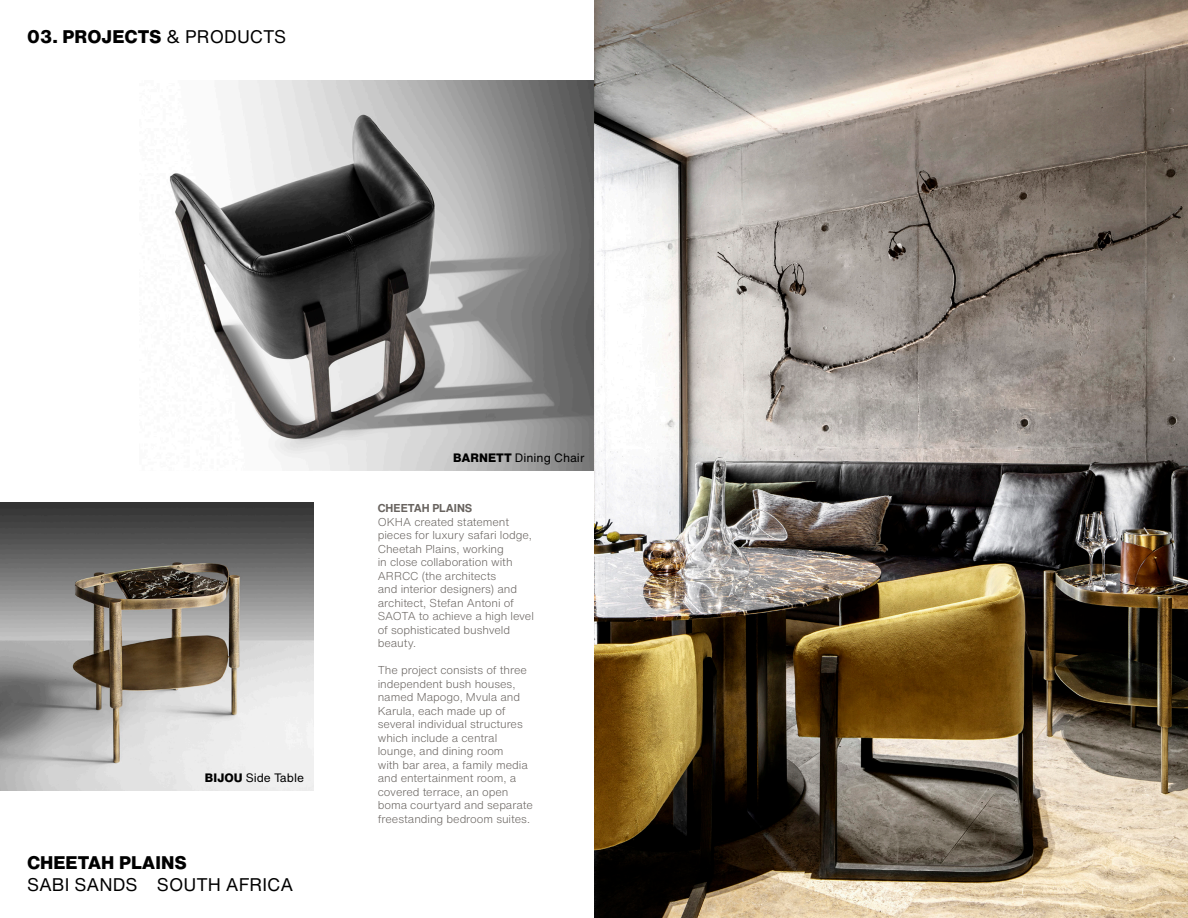
<style>
.page{position:relative;width:1188px;height:918px;background:#fff}
.page>*{position:absolute;margin:0;border:0;box-sizing:border-box;transform-origin:0 0}
.t1{font:800 18px "Helvetica Now Text";color:#000}
.t2{font:18px "Helvetica Now Text";color:#000}
.t3{font:12px "Helvetica Now Text";color:#000}
.t4{font:300 11.25px/13.5px "Helvetica Now Text";letter-spacing:-.005em;color:#68635f}
.t5{font:700 11.25px "Helvetica Now Text";color:#68635f}
.s1{font-weight:400}
.s2{font-weight:800}
</style>
<div class="page">
<img style="left:0;top:502px;width:314px;height:289px">
<img style="left:169px;top:80px;width:425px;height:390px">
<img style="left:594px;top:0;width:594px;height:918px">
<p class="t1" style="left:27px;top:23px;width:261px">03. PROJECTS <span class="s1">&amp; PRODUCTS</span></p>
<p class="t3" style="left:205px;top:769px;width:101px"><span class="s2">BIJOU</span> Side Table</p>
<p class="t1" style="left:27px;top:849px;width:161px">CHEETAH PLAINS</p>
<p class="t2" style="left:27px;top:871px;width:268px">SABI SANDS SOUTH AFRICA</p>
<p class="t3" style="left:453px;top:449px;width:133px"><span class="s2">BARNETT</span> Dining Chair</p>
<p class="t5" style="left:378px;top:500px;width:96px">CHEETAH PLAINS</p>
<p class="t4" style="left:378px;top:515px;width:158px">OKHA created statement pieces for luxury safari lodge,<br>Cheetah Plains, working<br>in close collaboration with<br>ARRCC (the architects<br>and interior designers) and architect, Stefan Antoni of<br>SAOTA to achieve a high level of sophisticated bushveld beauty.</p>
<p class="t4" style="left:378px;top:663px;width:157px">The project consists of three independent bush houses, named Mapogo, Mvula and<br>Karula, each made up of several individual structures which include a central lounge, and dining room<br>with bar area, a family media and entertainment room, a covered terrace, an open boma courtyard and separate freestanding bedroom suites.</p>
</div>
